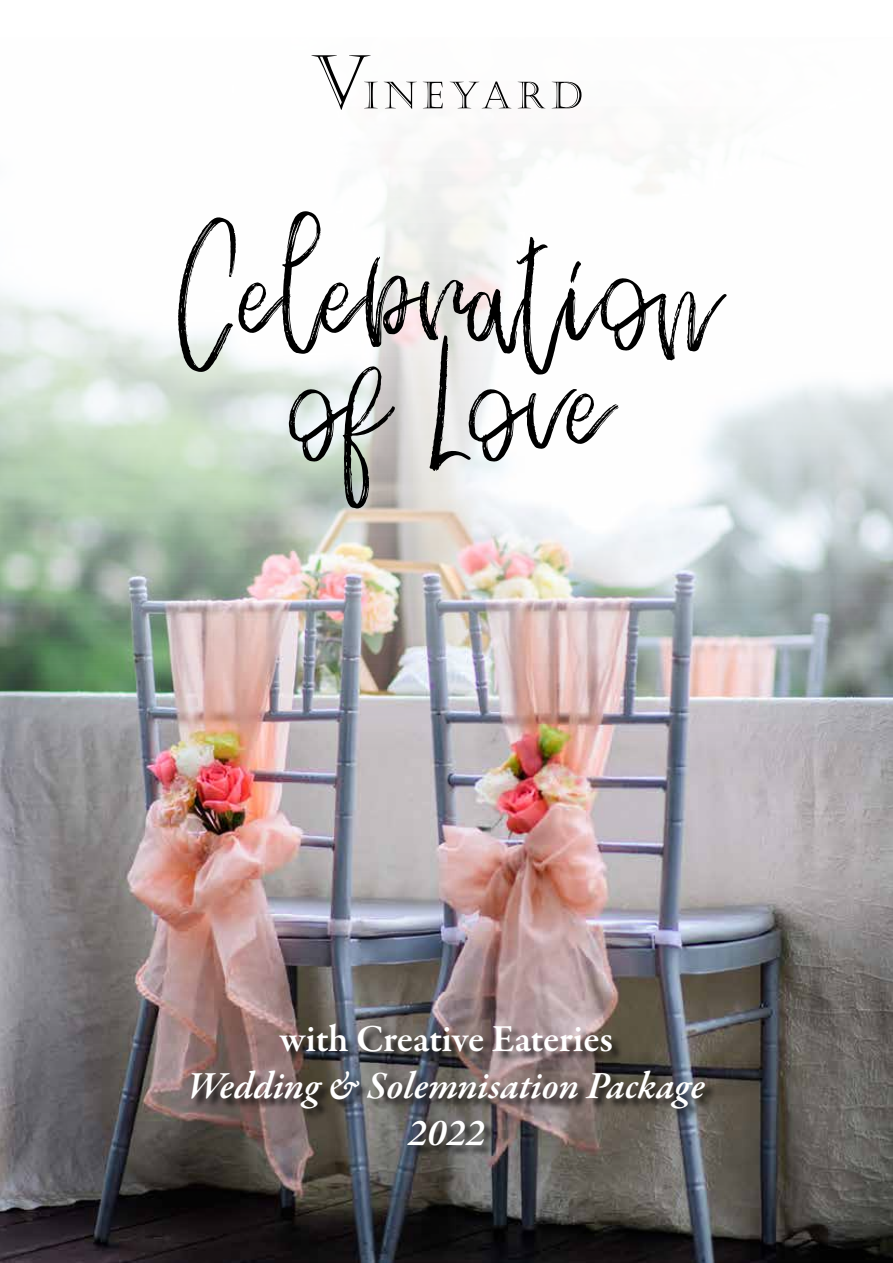
<style>
.page{position:relative;width:893px;height:1263px;background:#fff}
.page>*{position:absolute;margin:0;border:0;box-sizing:border-box;transform-origin:0 0}
.t1{font:135px/111px "Salted Mocha";color:#000;text-align:center}
.t2{font:italic 600 39px/46.8px "Garamond Premr Pro";color:#fff;text-align:center}
.t3{font:600 39px "Garamond Premr Pro";letter-spacing:-.005em;color:#fff}
</style>
<div class="page">
<img style="left:0;top:81px;width:893px;height:1182px">
<svg style="left:311px;top:55px;width:67px;height:55px"></svg>
<svg style="left:384px;top:82px;width:33px;height:27px"></svg>
<svg style="left:423px;top:82px;width:20px;height:26px"></svg>
<svg style="left:450px;top:82px;width:61px;height:26px"></svg>
<svg style="left:518px;top:82px;width:27px;height:26px"></svg>
<svg style="left:552px;top:82px;width:29px;height:26px"></svg>
<div style="left:192px;top:1024px;width:524px;height:133px;background:#000;opacity:.75"></div>
<h1 class="t1" style="left:178px;top:246px;width:538px">Celebration of Love</h1>
<p class="t3" style="left:280px;top:1015px;width:335px">with Creative Eateries</p>
<p class="t2" style="left:188px;top:1064px;width:519px">Wedding &amp; Solemnisation Package<br>2022</p>
</div>
